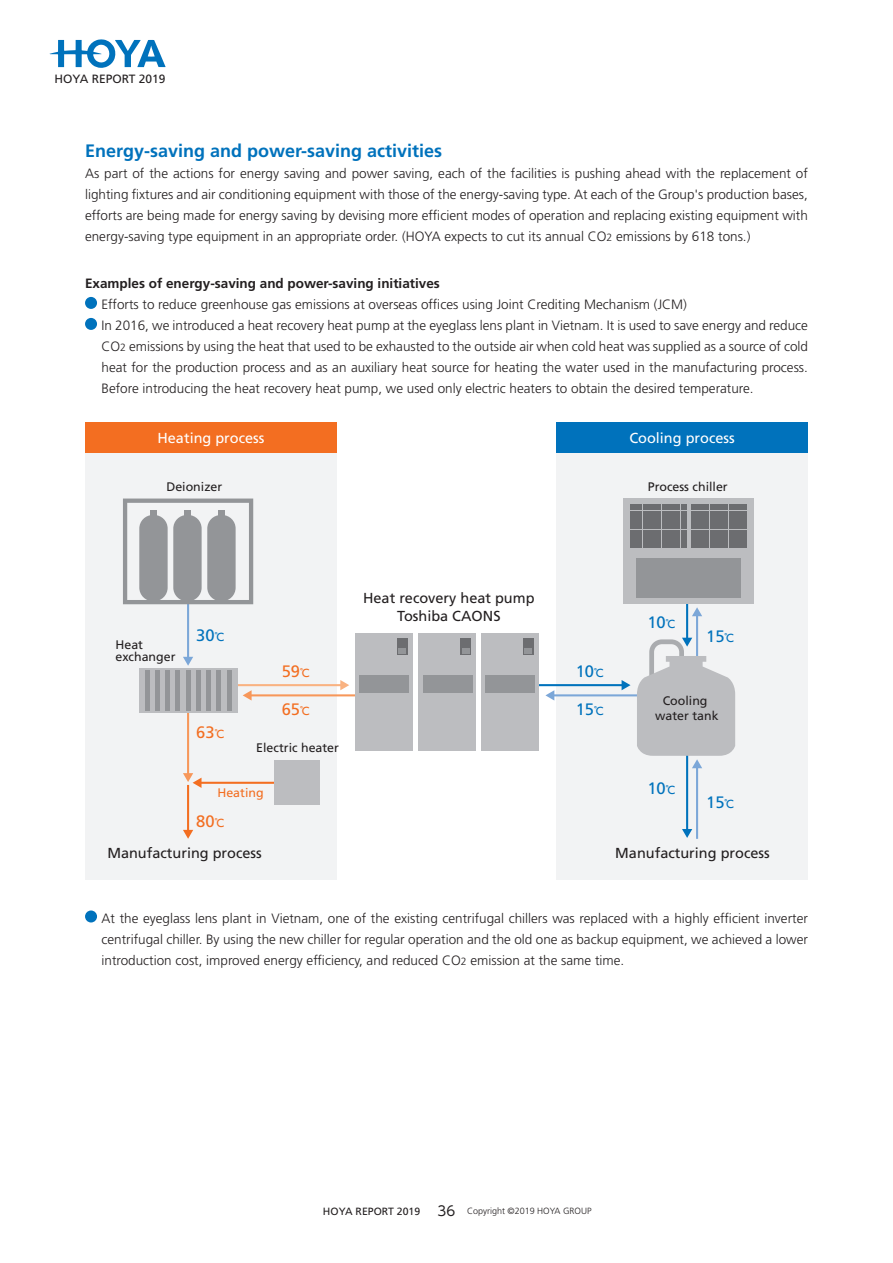
<style>
.page{position:relative;width:893px;height:1263px;background:#fff}
.page>*{position:absolute;margin:0;border:0;box-sizing:border-box;transform-origin:0 0}
.t1{font:700 18px "Frutiger LT Std";color:#0072bc}
.t2{font:16.5px "Frutiger";color:#0072bc}
.t3{font:16.5px "Frutiger";color:#f36e21}
.t4{font:14.55px/18.6px "Frutiger";color:#231f20;text-align:center}
.t5{font:14.55px "Frutiger";color:#fff}
.t6{font:300 13.5px/21px "Frutiger LT Std";color:#231f20}
.t7{font:700 13.5px "Frutiger LT Std";color:#231f20}
.t8{font:13.5px "UD Shin Go Pro";color:#231f20}
.t9{font:12.45px/12px "Frutiger";color:#231f20}
.t10{font:12.45px "Frutiger";color:#f36e21}
.t11{font:12px "Frutiger LT Std";color:#231f20}
.t12{font:10.5px "Frutiger LT Std";color:#231f20}
.t13{font:300 10.5px "Frutiger LT Std";color:#231f20}
.t14{font:500 10.35px "UD Shin Go Pro";color:#0072bc}
.t15{font:500 10.35px "UD Shin Go Pro";color:#f36e21}
.t16{font:300 9px "Frutiger LT Std";color:#231f20}
</style>
<div class="page">
<svg style="left:49px;top:39px;width:117px;height:29px"></svg>
<div style="left:85px;top:297px;width:12px;height:12px;background:#0072bc;border-radius:50%"></div>
<div style="left:85px;top:318px;width:12px;height:12px;background:#0072bc;border-radius:50%"></div>
<div style="left:85px;top:910px;width:12px;height:12px;background:#0072bc;border-radius:50%"></div>
<div style="left:85px;top:422px;width:252px;height:458px;background:#f2f3f4"></div>
<div style="left:556px;top:422px;width:252px;height:458px;background:#f2f3f4"></div>
<hr style="left:187px;top:601px;width:2px;height:57px;background:#7ca7d8">
<svg style="left:183px;top:657px;width:10px;height:9px"></svg>
<hr style="left:686px;top:582px;width:2px;height:57px;background:#0072bc">
<hr style="left:696px;top:615px;width:2px;height:56px;background:#7ca7d8">
<svg style="left:692px;top:607px;width:10px;height:9px"></svg>
<hr style="left:686px;top:748px;width:2px;height:82px;background:#0072bc">
<svg style="left:682px;top:829px;width:10px;height:9px"></svg>
<hr style="left:696px;top:767px;width:2px;height:72px;background:#7ca7d8">
<hr style="left:231px;top:684px;width:111px;height:2px;background:#f9b281">
<svg style="left:340px;top:680px;width:9px;height:10px"></svg>
<hr style="left:250px;top:694px;width:111px;height:2px;background:#f7975a">
<svg style="left:243px;top:690px;width:9px;height:10px"></svg>
<hr style="left:533px;top:684px;width:90px;height:2px;background:#0072bc">
<svg style="left:622px;top:680px;width:8px;height:10px"></svg>
<hr style="left:553px;top:694px;width:97px;height:2px;background:#7ca7d8">
<svg style="left:545px;top:690px;width:9px;height:10px"></svg>
<hr style="left:200px;top:782px;width:117px;height:2px;background:#f36e21">
<hr style="left:187px;top:692px;width:2px;height:83px;background:#f7975a">
<svg style="left:183px;top:773px;width:19px;height:15px"></svg>
<hr style="left:187px;top:785px;width:2px;height:46px;background:#f36e21">
<svg style="left:183px;top:830px;width:10px;height:9px"></svg>
<div style="left:355px;top:633px;width:58px;height:117px;background:#bcbdc0"></div>
<div style="left:397px;top:639px;width:10px;height:16px;background:#6c6d70"></div>
<div style="left:399px;top:648px;width:7px;height:6px;background:#939598"></div>
<div style="left:360px;top:675px;width:49px;height:17px;background:#939598"></div>
<div style="left:418px;top:633px;width:58px;height:117px;background:#bcbdc0"></div>
<div style="left:460px;top:639px;width:11px;height:16px;background:#6c6d70"></div>
<div style="left:462px;top:648px;width:7px;height:6px;background:#939598"></div>
<div style="left:423px;top:675px;width:49px;height:17px;background:#939598"></div>
<div style="left:481px;top:633px;width:58px;height:117px;background:#bcbdc0"></div>
<div style="left:523px;top:639px;width:10px;height:16px;background:#6c6d70"></div>
<div style="left:524px;top:648px;width:8px;height:6px;background:#939598"></div>
<div style="left:486px;top:675px;width:49px;height:17px;background:#939598"></div>
<svg style="left:123px;top:498px;width:130px;height:106px"></svg>
<div style="left:150px;top:510px;width:6px;height:8px;background:#939598"></div>
<div style="left:184px;top:510px;width:6px;height:8px;background:#939598"></div>
<div style="left:218px;top:510px;width:6px;height:8px;background:#939598"></div>
<div style="left:139px;top:668px;width:98px;height:45px;background:#bcbdc0"></div>
<div style="left:275px;top:760px;width:45px;height:45px;background:#bcbdc0"></div>
<svg style="left:637px;top:637px;width:98px;height:131px"></svg>
<div style="left:623px;top:498px;width:130px;height:106px;background:#bcbdc0"></div>
<div style="left:636px;top:558px;width:104px;height:39px;background:#939598"></div>
<svg style="left:630px;top:505px;width:117px;height:43px;background:#757679"></svg>
<hr style="left:145px;top:670px;width:4px;height:40px;background:#939598">
<div style="left:155px;top:670px;width:5px;height:40px;background:#939598"></div>
<div style="left:165px;top:670px;width:5px;height:40px;background:#939598"></div>
<hr style="left:176px;top:670px;width:4px;height:40px;background:#939598">
<hr style="left:186px;top:670px;width:4px;height:40px;background:#939598">
<div style="left:196px;top:670px;width:5px;height:40px;background:#939598"></div>
<div style="left:206px;top:670px;width:5px;height:40px;background:#939598"></div>
<hr style="left:217px;top:670px;width:4px;height:40px;background:#939598">
<hr style="left:227px;top:670px;width:4px;height:40px;background:#939598">
<div style="left:85px;top:422px;width:252px;height:31px;background:#f36e21"></div>
<div style="left:556px;top:422px;width:252px;height:31px;background:#0072bc"></div>
<p class="t11" style="left:54px;top:72px;width:113px">HOYA REPORT 2019</p>
<h1 class="t1" style="left:85px;top:141px;width:359px">Energy-saving and power-saving activities</h1>
<p class="t6" style="left:85px;top:163px;width:724px">As part of the actions for energy saving and power saving, each of the facilities is pushing ahead with the replacement of</p>
<p class="t6" style="left:85px;top:184px;width:724px">lighting fixtures and air conditioning equipment with those of the energy-saving type. At each of the Group s' production bases,</p>
<p class="t6" style="left:85px;top:205px;width:724px">efforts are being made for energy saving by devising more efficient modes of operation and replacing existing equipment with</p>
<p class="t6" style="left:616px;top:226px;width:136px">emissions by 618 tons (.</p>
<p class="t6" style="left:85px;top:226px;width:523px">energy-saving type equipment in an appropriate order (. HOYA expects to cut its annual CO</p>
<p class="t7" style="left:85px;top:275px;width:356px">Examples of energy-saving and power-saving initiatives</p>
<p class="t6" style="left:102px;top:294px;width:587px">Efforts to reduce greenhouse gas emissions at overseas offices using Joint Crediting Mechanism (JCM(</p>
<p class="t6" style="left:102px;top:315px;width:708px">In 2016, we introduced a heat recovery heat pump at the eyeglass lens plant in Vietnam isIt. used to save energy and reduce</p>
<p class="t6" style="left:129px;top:336px;width:680px">emissions by using the heat that used to be exhausted to the outside air when cold heat was supplied as a source of cold</p>
<p class="t13" style="left:606px;top:232px;width:7px">2</p>
<p class="t6" style="left:102px;top:336px;width:708px">CO<br>heat for the production process and as an auxiliary heat source for heating the water used in the manufacturing process.<br>Before introducing the heat recovery heat pump, we used only electric heaters to obtain the desired temperature.</p>
<p class="t13" style="left:120px;top:341px;width:7px">2</p>
<p class="t5" style="left:157px;top:429px;width:109px">Heating process</p>
<p class="t9" style="left:166px;top:481px;width:57px">Deionizer</p>
<p class="t9" style="left:116px;top:638px;width:62px">Heat exchanger</p>
<p class="t2" style="left:196px;top:626px;width:20px">30</p>
<p class="t14" style="left:215px;top:629px;width:12px">°C</p>
<p class="t3" style="left:196px;top:722px;width:20px">63</p>
<p class="t15" style="left:215px;top:726px;width:12px">°C</p>
<p class="t3" style="left:282px;top:661px;width:20px">59</p>
<p class="t15" style="left:300px;top:664px;width:12px">°C</p>
<p class="t3" style="left:282px;top:700px;width:20px">65</p>
<p class="t15" style="left:300px;top:703px;width:12px">°C</p>
<p class="t9" style="left:256px;top:741px;width:84px">Electric heater</p>
<p class="t10" style="left:217px;top:785px;width:48px">Heating</p>
<p class="t3" style="left:196px;top:811px;width:20px">80</p>
<p class="t15" style="left:215px;top:814px;width:12px">°C</p>
<p class="t4" style="left:107px;top:843px;width:156px">Manufacturing process</p>
<p class="t4" style="left:363px;top:588px;width:173px">Heat recovery heat pump<br>Toshiba CAONS</p>
<p class="t5" style="left:629px;top:429px;width:107px">Cooling process</p>
<p class="t9" style="left:648px;top:481px;width:82px">Process chiller</p>
<p class="t2" style="left:576px;top:661px;width:20px">10</p>
<p class="t14" style="left:594px;top:664px;width:12px">°C</p>
<p class="t2" style="left:576px;top:700px;width:20px">15</p>
<p class="t14" style="left:594px;top:703px;width:12px">°C</p>
<p class="t2" style="left:647px;top:613px;width:20px">10</p>
<p class="t14" style="left:666px;top:616px;width:12px">°C</p>
<p class="t2" style="left:706px;top:627px;width:20px">15</p>
<p class="t14" style="left:724px;top:630px;width:12px">°C</p>
<p class="t9" style="left:655px;top:693px;width:65px;line-height:15px;text-align:center">Cooling water tank</p>
<p class="t2" style="left:647px;top:779px;width:20px">10</p>
<p class="t14" style="left:666px;top:782px;width:12px">°C</p>
<p class="t2" style="left:706px;top:793px;width:20px">15</p>
<p class="t14" style="left:724px;top:796px;width:12px">°C</p>
<p class="t4" style="left:615px;top:843px;width:156px">Manufacturing process</p>
<p class="t6" style="left:102px;top:907px;width:708px">At the eyeglass lens plant in Vietnam, one of the existing centrifugal chillers was replaced with a highly efficient inverter</p>
<p class="t6" style="left:102px;top:928px;width:708px">centrifugal chiller. By using the new chiller for regular operation and the old one as backup equipment, we achieved a lower</p>
<p class="t6" style="left:470px;top:949px;width:155px">emission at the same time.</p>
<p class="t6" style="left:102px;top:949px;width:361px">introduction cost, improved energy efficiency, and reduced CO</p>
<p class="t13" style="left:461px;top:955px;width:7px">2</p>
<p class="t12" style="left:323px;top:1205px;width:99px">HOYA REPORT 2019</p>
<p class="t8" style="left:438px;top:1200px;width:19px">36</p>
<p class="t16" style="left:467px;top:1206px;width:126px">Copyright ©2019 HOYA GROUP</p>
</div>
